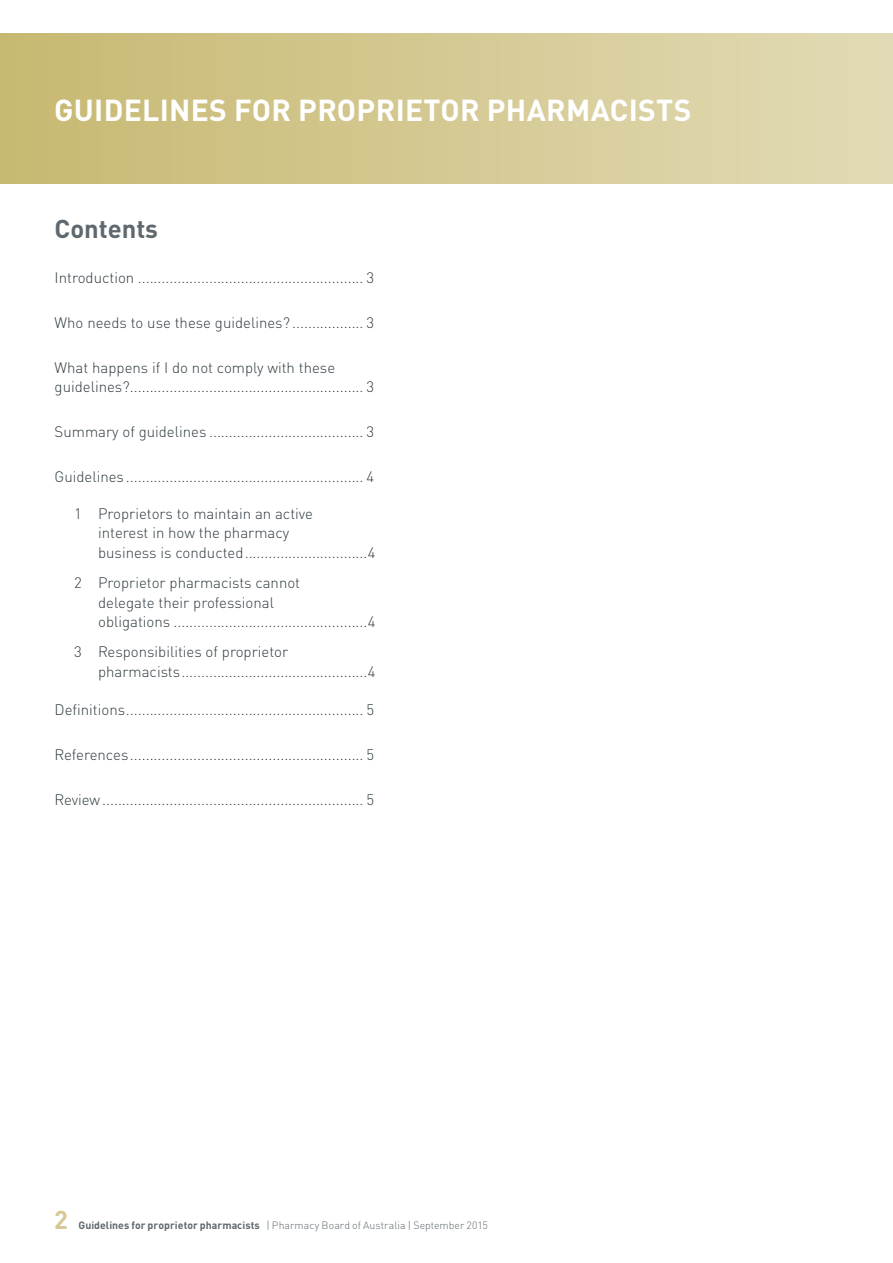
<style>
.page{position:relative;width:893px;height:1263px;background:#fff}
.page>*{position:absolute;margin:0;border:0;box-sizing:border-box;transform-origin:0 0}
.t1{font:700 30px "DINOT";letter-spacing:.01em;color:#fff}
.t2{font:700 25.5px "DINOT";color:#5e686e}
.t3{font:700 25.5px "DINOT";color:#d5ca95}
.t4{font:300 15px/19.5px "DINOT";color:#2f3b41}
.t5{font:300 10.5px "DINOT";color:#5e686e}
.s1{font-weight:700}
</style>
<div class="page">
<div style="left:0;top:34px;width:893px;height:150px;background:linear-gradient(to right,#c7b871,#e2dab6)"></div>
<h1 class="t1" style="left:54px;top:90px;width:639px">GUIDELINES FOR PROPRIETOR PHARMACISTS</h1>
<h2 class="t2" style="left:55px;top:212px;width:105px">Contents</h2>
<p class="t4" style="left:55px;top:267px;width:321px">Introduction ......................................................... 3</p>
<p class="t4" style="left:55px;top:312px;width:321px">Who needs to use these guidelines? .................. 3</p>
<p class="t4" style="left:55px;top:357px;width:321px">What happens if I do not comply with these guidelines?........................................................... 3</p>
<p class="t4" style="left:55px;top:422px;width:321px">Summary of guidelines ....................................... 3</p>
<p class="t4" style="left:55px;top:467px;width:321px">Guidelines ............................................................ 4</p>
<p class="t4" style="left:98px;top:504px;width:279px;text-indent:-24px">1 Proprietors to maintain an active<br>interest in how the pharmacy<br>business is conducted...............................4</p>
<p class="t4" style="left:98px;top:573px;width:279px;text-indent:-24px">2 Proprietor pharmacists cannot<br>delegate their professional<br>obligations .................................................4</p>
<p class="t4" style="left:98px;top:642px;width:279px;text-indent:-24px">3 Responsibilities of proprietor pharmacists...............................................4</p>
<p class="t4" style="left:55px;top:700px;width:321px">Definitions............................................................ 5</p>
<p class="t4" style="left:55px;top:745px;width:321px">References........................................................... 5</p>
<p class="t4" style="left:55px;top:790px;width:321px">Review.................................................................. 5</p>
<h2 class="t3" style="left:54px;top:1203px;width:15px">2</h2>
<p class="t5" style="left:78px;top:1219px;width:411px"><span class="s1">Guidelines for proprietor pharmacists</span> | Pharmacy Board of Australia | September 2015</p>
</div>
